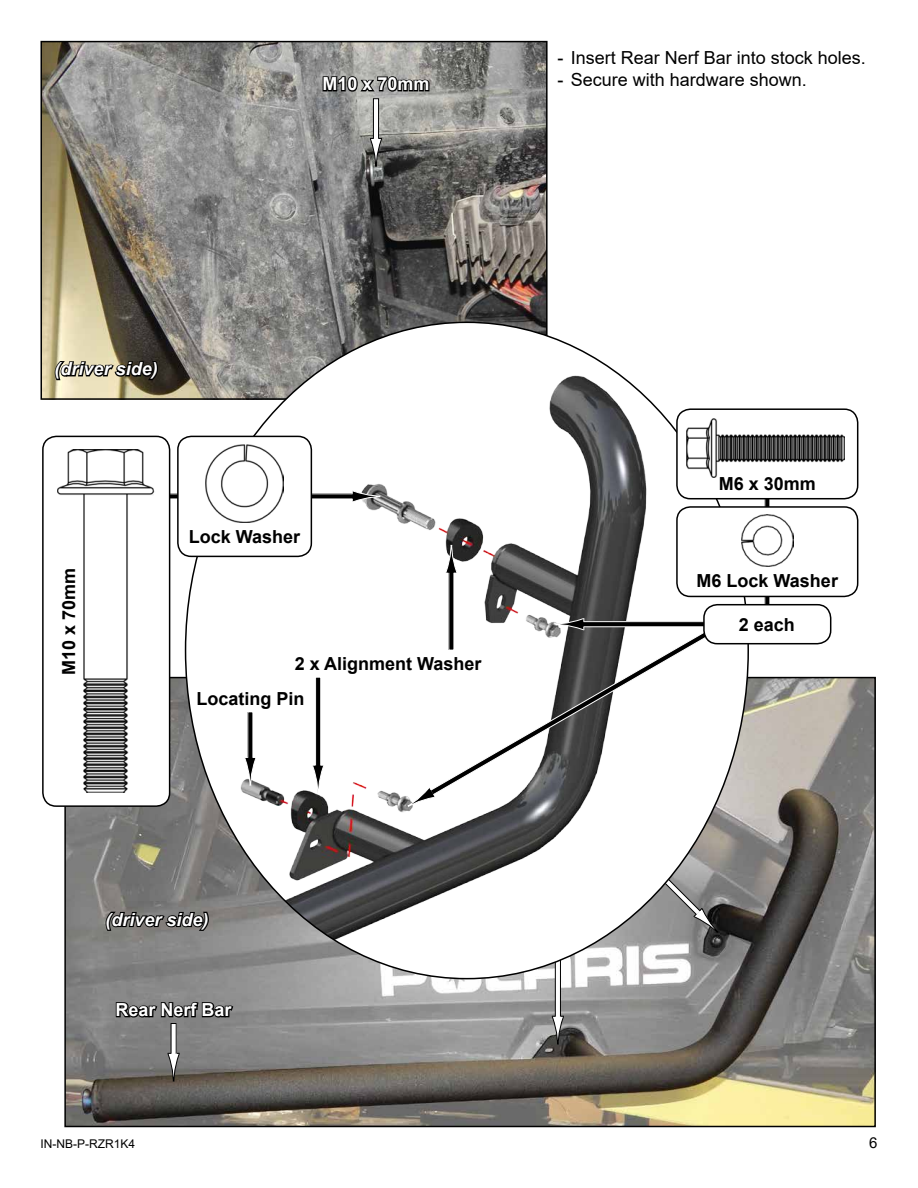
<style>
.page{position:relative;width:918px;height:1188px;background:#fff}
.page>*{position:absolute;margin:0;border:0;box-sizing:border-box;transform-origin:0 0}
.t1{font:700 18px/34.7px "Arial";color:#000}
.t2{font:18px "Arial";color:#000}
.t3{font:italic 700 18px "Arial";color:#fff}
.t4{font:700 18px "Arial";color:#fff}
.t5{font:15px "Arial";color:#000}
.t6{font:12px "Arial";color:#000}
</style>
<div class="page">
<img style="left:43px;top:44px;width:502px;height:353px">
<div style="left:40px;top:41px;width:508px;height:359px;border:2px solid #000"></div>
<svg style="left:53px;top:360px;width:107px;height:21px;background:#595445"></svg>
<svg style="left:321px;top:62px;width:110px;height:33px;background:#757572"></svg>
<div style="left:373px;top:99px;width:6px;height:40px;background:#fff"></div>
<div style="left:373px;top:98px;width:6px;height:41px;border:1px solid #000"></div>
<svg style="left:369px;top:138px;width:14px;height:29px"></svg>
<img style="left:67px;top:680px;width:806px;height:444px">
<svg style="left:104px;top:910px;width:82px;height:22px;background:#454443"></svg>
<svg style="left:115px;top:997px;width:120px;height:23px;background:#4c4c4c"></svg>
<div style="left:171px;top:1024px;width:5px;height:30px;background:#fff"></div>
<svg style="left:167px;top:1053px;width:13px;height:29px"></svg>
<div style="left:555px;top:856px;width:5px;height:161px;background:#fff"></div>
<div style="left:555px;top:855px;width:6px;height:162px;border:1px solid #000"></div>
<svg style="left:551px;top:1016px;width:13px;height:29px"></svg>
<img style="left:186px;top:339px;width:562px;height:640px">
<div style="left:133px;top:494px;width:220px;height:5px;background:#000"></div>
<svg style="left:351px;top:490px;width:30px;height:13px"></svg>
<div style="left:178px;top:436px;width:133px;height:120px;background:#fff;border-radius:14px"></div>
<div style="left:177px;top:436px;width:135px;height:121px;border:2px solid #000;border-radius:14px"></div>
<img style="left:205px;top:444px;width:79px;height:79px">
<div style="left:765px;top:450px;width:5px;height:177px;background:#000"></div>
<div style="left:583px;top:622px;width:175px;height:5px;background:#000"></div>
<div style="left:583px;top:621px;width:176px;height:6px;border:1px solid #fff"></div>
<svg style="left:555px;top:618px;width:30px;height:6px"></svg>
<div style="left:677px;top:507px;width:181px;height:89px;background:#fff;border-radius:14px"></div>
<div style="left:676px;top:506px;width:182px;height:91px;border:2px solid #000;border-radius:14px"></div>
<img style="left:742px;top:515px;width:51px;height:44px">
<svg style="left:748px;top:559px;width:39px;height:8px"></svg>
<div style="left:677px;top:409px;width:181px;height:90px;background:#fff;border-radius:14px"></div>
<div style="left:676px;top:408px;width:182px;height:91px;border:2px solid #000;border-radius:14px"></div>
<img style="left:686px;top:418px;width:159px;height:60px">
<svg style="left:718px;top:462px;width:99px;height:16px"></svg>
<svg style="left:293px;top:651px;width:137px;height:26px"></svg>
<svg style="left:195px;top:686px;width:110px;height:25px"></svg>
<div style="left:248px;top:712px;width:5px;height:46px;background:#000"></div>
<svg style="left:244px;top:757px;width:13px;height:29px"></svg>
<div style="left:43px;top:436px;width:127px;height:370px;background:#fff;border-radius:14px"></div>
<div style="left:42px;top:436px;width:128px;height:371px;border:2px solid #000;border-radius:14px"></div>
<img style="left:57px;top:450px;width:98px;height:343px">
<svg style="left:57px;top:567px;width:23px;height:109px"></svg>
<div style="left:316px;top:677px;width:5px;height:88px;background:#000"></div>
<div style="left:315px;top:677px;width:6px;height:89px;border:1px solid #fff"></div>
<svg style="left:312px;top:764px;width:13px;height:30px"></svg>
<div style="left:449px;top:573px;width:5px;height:77px;background:#000"></div>
<svg style="left:445px;top:545px;width:13px;height:29px"></svg>
<svg style="left:430px;top:624px;width:291px;height:172px"></svg>
<svg style="left:407px;top:786px;width:29px;height:23px"></svg>
<div style="left:704px;top:605px;width:127px;height:39px;background:#fff;border-radius:14px"></div>
<div style="left:703px;top:604px;width:128px;height:40px;border:2px solid #000;border-radius:14px"></div>
<p class="t4" style="left:322px;top:71px;width:109px">M10 x 70mm</p>
<p class="t2" style="left:557px;top:45px;width:310px">- Insert Rear Nerf Bar into stock holes.</p>
<p class="t2" style="left:557px;top:67px;width:251px">- Secure with hardware shown.</p>
<p class="t3" style="left:55px;top:357px;width:105px">(driver side)</p>
<p class="t1" style="left:52px;top:675px;width:109px;rotate:-90deg">M10 x 70mm</p>
<p class="t1" style="left:189px;top:520px;width:113px">Lock Washer</p>
<p class="t1" style="left:196px;top:646px;width:287px;text-indent:98px">2 x Alignment Washer<br>Locating Pin</p>
<p class="t3" style="left:105px;top:908px;width:105px">(driver side)</p>
<p class="t4" style="left:116px;top:997px;width:118px">Rear Nerf Bar</p>
<p class="t1" style="left:719px;top:467px;width:99px">M6 x 30mm</p>
<p class="t1" style="left:697px;top:564px;width:143px">M6 Lock Washer</p>
<p class="t1" style="left:739px;top:607px;width:58px">2 each</p>
<p class="t6" style="left:40px;top:1135px;width:96px">IN-NB-P-RZR1K4</p>
<p class="t5" style="left:869px;top:1132px;width:10px">6</p>
</div>
